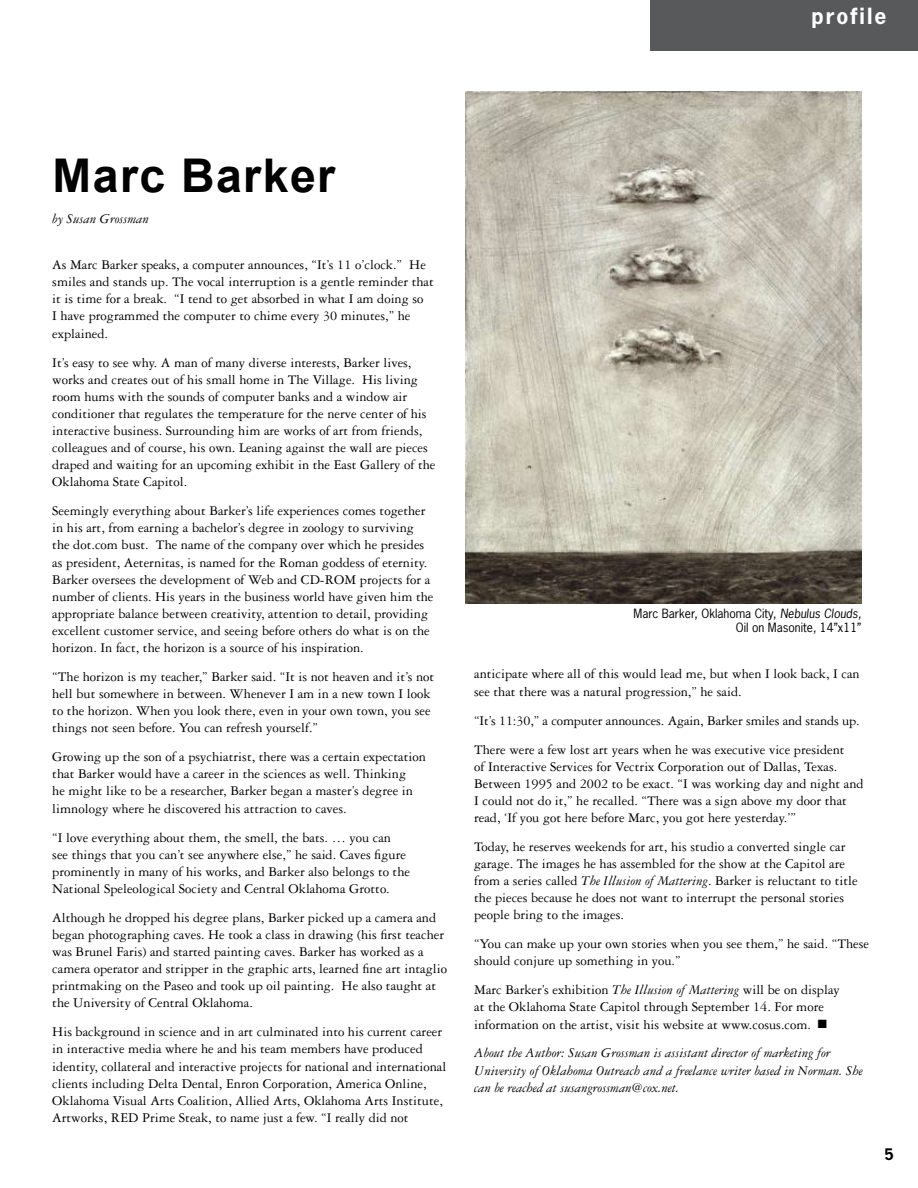
<style>
.page{position:relative;width:918px;height:1188px;background:#fff}
.page>*{position:absolute;margin:0;border:0;box-sizing:border-box;transform-origin:0 0}
.t1{font:700 46.5px "Arial";letter-spacing:.03em;color:#000}
.t2{font:700 21px "News Gothic";letter-spacing:.095em;color:#fff}
.t3{font:700 15px "News Gothic";color:#000}
.t4{font:14.25px/17.1px "Garamond Three";color:#000}
.t5{font:italic 14.25px/17.1px "Garamond Three";color:#000}
.t6{font:12px/14.4px "News Gothic";color:#000;text-align:right}
.s1{font-style:italic}
</style>
<div class="page">
<div style="left:651px;top:0;width:267px;height:50px;background:#58595b"></div>
<img style="left:465px;top:92px;width:397px;height:511px">
<h2 class="t2" style="left:812px;top:2px;width:76px">profile</h2>
<h1 class="t1" style="left:53px;top:150px;width:284px">Marc Barker</h1>
<p class="t5" style="left:52px;top:210px;width:98px">by Susan Grossman</p>
<p class="t4" style="left:52px;top:256px;width:383px">As Marc Barker speaks, a computer announces, “It’s 11 o’clock.” He smiles and stands up. The vocal interruption is a gentle reminder that it is time for a break. “I tend to get absorbed in what I am doing so<br>I have programmed the computer to chime every 30 minutes,” he explained.</p>
<p class="t4" style="left:52px;top:354px;width:385px">It’s easy to see why. A man of many diverse interests, Barker lives, works and creates out of his small home in The Village. His living room hums with the sounds of computer banks and a window air conditioner that regulates the temperature for the nerve center of his interactive business. Surrounding him are works of art from friends, colleagues and of course, his own. Leaning against the wall are pieces draped and waiting for an upcoming exhibit in the East Gallery of the Oklahoma State Capitol.</p>
<p class="t4" style="left:52px;top:502px;width:383px">Seemingly everything about Barker’s life experiences comes together in his art, from earning a bachelor’s degree in zoology to surviving the dot.com bust. The name of the company over which he presides as president, Aeternitas, is named for the Roman goddess of eternity.<br>Barker oversees the development of Web and CD-ROM projects for a number of clients. His years in the business world have given him the appropriate balance between creativity, attention to detail, providing excellent customer service, and seeing before others do what is on the horizon. In fact, the horizon is a source of his inspiration.</p>
<p class="t4" style="left:52px;top:668px;width:383px">“The horizon is my teacher,” Barker said. “It is not heaven and it’s not hell but somewhere in between. Whenever I am in a new town I look to the horizon. When you look there, even in your own town, you see things not seen before. You can refresh yourself.”</p>
<p class="t4" style="left:52px;top:748px;width:375px">Growing up the son of a psychiatrist, there was a certain expectation that Barker would have a career in the sciences as well. Thinking<br>he might like to be a researcher, Barker began a master’s degree in limnology where he discovered his attraction to caves.</p>
<p class="t4" style="left:52px;top:829px;width:359px">“I love everything about them, the smell, the bats. … you can see things that you can’t see anywhere else,” he said. Caves figure prominently in many of his works, and Barker also belongs to the National Speleological Society and Central Oklahoma Grotto.</p>
<p class="t4" style="left:52px;top:909px;width:396px">Although he dropped his degree plans, Barker picked up a camera and began photographing caves. He took a class in drawing (his first teacher was Brunel Faris) and started painting caves. Barker has worked as a camera operator and stripper in the graphic arts, learned fine art intaglio printmaking on the Paseo and took up oil painting. He also taught at the University of Central Oklahoma.</p>
<p class="t4" style="left:52px;top:1023px;width:396px">His background in science and in art culminated into his current career in interactive media where he and his team members have produced identity, collateral and interactive projects for national and international clients including Delta Dental, Enron Corporation, America Online, Oklahoma Visual Arts Coalition, Allied Arts, Oklahoma Arts Institute, Artworks, RED Prime Steak, to name just a few. “I really did not</p>
<p class="t6" style="left:634px;top:606px;width:229px">Marc Barker, Oklahoma City, <span class="s1">Nebulus Clouds,<br></span>Oil on Masonite, 14”x11”</p>
<p class="t4" style="left:474px;top:665px;width:387px">anticipate where all of this would lead me, but when I look back, I can see that there was a natural progression,” he said.</p>
<p class="t4" style="left:474px;top:706px;width:387px;line-height:29px">“It’s 11:30,” a computer announces. Again, Barker smiles and stands up.<br>There were a few lost art years when he was executive vice president</p>
<p class="t4" style="left:474px;top:758px;width:391px">of Interactive Services for Vectrix Corporation out of Dallas, Texas.<br>Between 1995 and 2002 to be exact. “I was working day and night and I could not do it,” he recalled. “There was a sign above my door that read, ‘If you got here before Marc, you got here yesterday.’”</p>
<p class="t4" style="left:474px;top:838px;width:385px">Today, he reserves weekends for art, his studio a converted single car garage. The images he has assembled for the show at the Capitol are from a series called <span class="s1">The Illusion of Mattering</span>. Barker is reluctant to title the pieces because he does not want to interrupt the personal stories people bring to the images.</p>
<p class="t4" style="left:474px;top:935px;width:396px">“You can make up your own stories when you see them,” he said. “These should conjure up something in you.”</p>
<p class="t4" style="left:474px;top:981px;width:367px">Marc Barker’s exhibition <span class="s1">The Illusion of Mattering</span> will be on display at the Oklahoma State Capitol through September 14. For more information on the artist, visit his website at www.cosus.com. ■</p>
<p class="t5" style="left:474px;top:1045px;width:390px">About the Author: Susan Grossman is assistant director of marketing for<br>University of Oklahoma Outreach and a freelance writer based in Norman. She can be reached at susangrossman@cox.net.</p>
<p class="t3" style="left:885px;top:1144px;width:11px">5</p>
</div>
